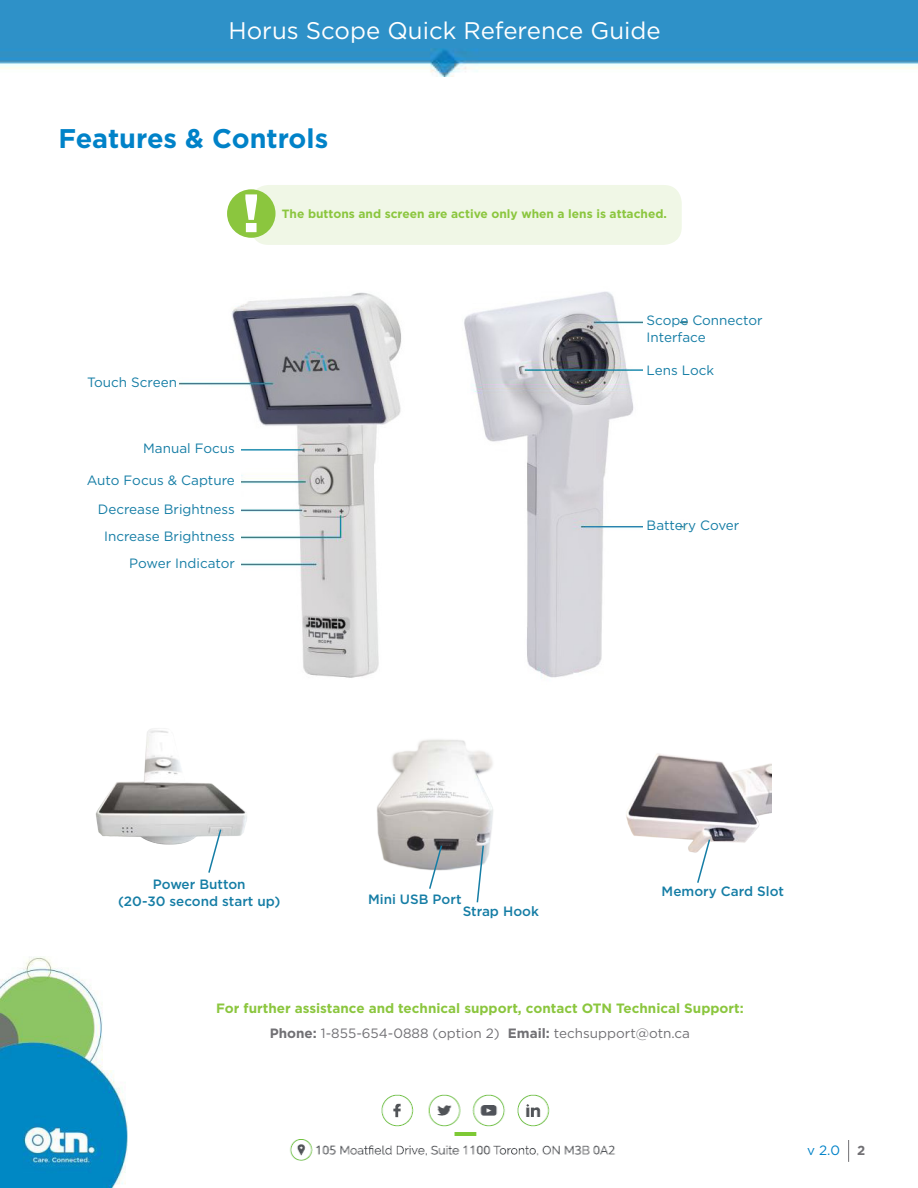
<style>
.page{position:relative;width:918px;height:1188px;background:#fff}
.page>*{position:absolute;margin:0;border:0;box-sizing:border-box;transform-origin:0 0}
.Heading_1_No_Numbers{font:700 27px "Gotham";color:#0082c8}
.t1{font:24px "Gotham";color:#fff}
.Callout_orange{font:13.5px/16.5px "Gotham";color:#157da5}
.subtitle_strong_gree{font:700 13.5px "Gotham";color:#8bc63e}
.Callout_orange-2{font:500 13.5px/16.5px "Gotham";color:#157da5;text-align:center}
.subtitle_grey{font:13.5px "Gotham";color:#717074}
.t2{font:13.5px "Gotham";color:#0082c8}
.t3{font:700 13.05px "Gotham";color:#717074}
.Caution_green{font:700 12px "Gotham";color:#8bc63e}
.s1{font-weight:700}
</style>
<div class="page">
<svg style="left:848px;top:1140px;width:1px;height:22px"></svg>
<img style="left:0;top:957px;width:127px;height:231px">
<img style="left:290px;top:1094px;width:325px;height:67px">
<img style="left:0;top:0;width:918px;height:76px">
<div style="left:250px;top:185px;width:432px;height:60px;background:#f0f7e6;border-radius:18px"></div>
<div style="left:227px;top:189px;width:49px;height:49px;background:#8bc63e;border-radius:50%"></div>
<svg style="left:245px;top:194px;width:12px;height:38px"></svg>
<img style="left:178px;top:291px;width:510px;height:387px">
<img style="left:95px;top:728px;width:152px;height:117px">
<svg style="left:207px;top:828px;width:16px;height:45px"></svg>
<img style="left:377px;top:739px;width:116px;height:132px">
<svg style="left:428px;top:844px;width:15px;height:45px"></svg>
<svg style="left:476px;top:844px;width:9px;height:59px"></svg>
<img style="left:626px;top:753px;width:145px;height:100px">
<svg style="left:696px;top:838px;width:15px;height:45px"></svg>
<div style="left:181px;top:429px;width:59px;height:194px;background:#fff"></div>
<div style="left:644px;top:289px;width:36px;height:273px;background:#fff"></div>
<p class="t1" style="left:229px;top:15px;width:434px">Horus Scope Quick Reference Guide</p>
<p class="Heading_1_No_Numbers" style="left:58px;top:121px;width:271px">Features &amp; Controls</p>
<p class="Callout_orange" style="left:87px;top:373px;width:91px">Touch Screen</p>
<p class="Callout_orange" style="left:143px;top:440px;width:93px">Manual Focus</p>
<p class="Callout_orange" style="left:87px;top:471px;width:150px">Auto Focus &amp; Capture</p>
<p class="Callout_orange" style="left:98px;top:501px;width:139px">Decrease Brightness</p>
<p class="Callout_orange" style="left:104px;top:528px;width:132px">Increase Brightness</p>
<p class="Callout_orange" style="left:129px;top:555px;width:107px">Power Indicator</p>
<p class="Caution_green" style="left:282px;top:206px;width:387px">The buttons and screen are active only when a lens is attached.</p>
<p class="Callout_orange" style="left:647px;top:312px;width:118px">Scope Connector<br>Interface</p>
<p class="Callout_orange" style="left:647px;top:362px;width:69px">Lens Lock</p>
<p class="Callout_orange" style="left:647px;top:517px;width:94px">Battery Cover</p>
<p class="Callout_orange-2" style="left:118px;top:876px;width:164px">Power Button<br>(20-30 second start up)</p>
<p class="Callout_orange-2" style="left:368px;top:891px;width:95px">Mini USB Port</p>
<p class="Callout_orange-2" style="left:463px;top:903px;width:78px">Strap Hook</p>
<p class="Callout_orange-2" style="left:662px;top:883px;width:124px">Memory Card Slot</p>
<p class="subtitle_strong_gree" style="left:216px;top:1000px;width:529px">For further assistance and technical support, contact OTN Technical Support:</p>
<p class="subtitle_grey" style="left:270px;top:1025px;width:422px"><span class="s1">Phone:</span> 1-855-654-0888 (option 2) <span class="s1">Email:</span> techsupport@otn.ca</p>
<p class="t2" style="left:807px;top:1142px;width:34px">v 2.0</p>
<p class="t3" style="left:857px;top:1142px;width:10px">2</p>
</div>
